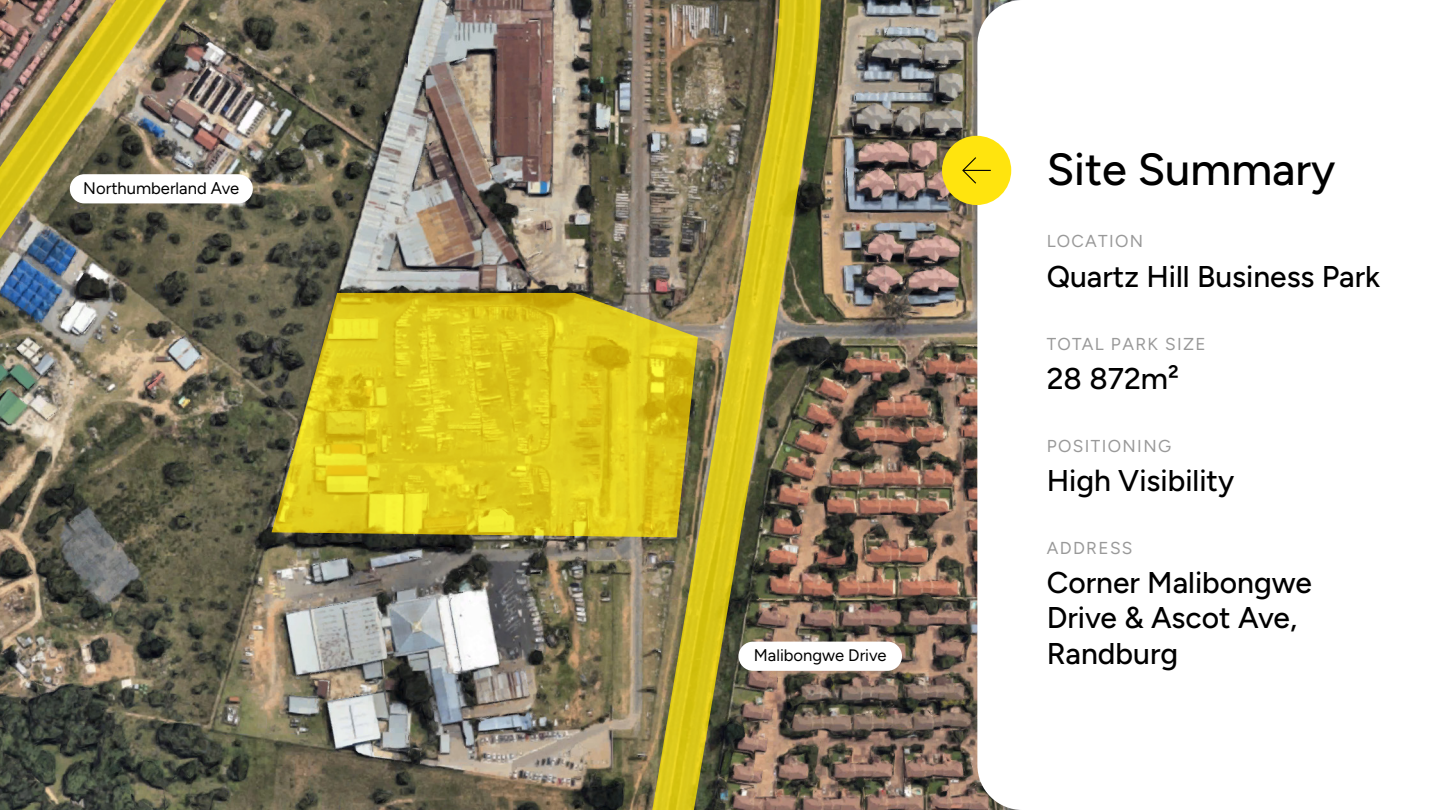
<style>
.page{position:relative;width:1440px;height:810px;background:#fff}
.page>*{position:absolute;margin:0;border:0;box-sizing:border-box;transform-origin:0 0}
.t1{font:500 45px "Figtree";color:#000}
.t2{font:500 30px/35.2px "Figtree";color:#000}
.t3{font:17.25px "Figtree";letter-spacing:.08em;color:#999}
.t4{font:16.58px "Figtree";color:#000}
</style>
<div class="page">
<img style="left:0;top:0;width:977px;height:810px">
<svg style="left:272px;top:293px;width:352px;height:244px;background:#d0be20"></svg>
<img style="left:624px;top:0;width:204px;height:810px">
<div style="left:738px;top:642px;width:164px;height:29px;background:#fff;border-radius:15px"></div>
<img style="left:0;top:0;width:254px;height:699px">
<svg style="left:977px;top:0;width:43px;height:810px"></svg>
<div style="left:942px;top:136px;width:69px;height:69px;background:#ffe40e;border-radius:50%"></div>
<svg style="left:962px;top:157px;width:29px;height:27px"></svg>
<p class="t4" style="left:83px;top:179px;width:158px">Northumberland Ave</p>
<p class="t4" style="left:754px;top:646px;width:134px">Malibongwe Drive</p>
<h1 class="t1" style="left:1047px;top:143px;width:290px">Site Summary</h1>
<p class="t3" style="left:1047px;top:231px;width:98px">LOCATION</p>
<p class="t2" style="left:1047px;top:259px;width:335px">Quartz Hill Business Park</p>
<p class="t3" style="left:1047px;top:334px;width:161px">TOTAL PARK SIZE</p>
<p class="t2" style="left:1047px;top:361px;width:134px">28 872m²</p>
<p class="t3" style="left:1047px;top:436px;width:126px">POSITIONING</p>
<p class="t2" style="left:1047px;top:463px;width:189px">High Visibility</p>
<p class="t3" style="left:1047px;top:538px;width:87px">ADDRESS</p>
<p class="t2" style="left:1047px;top:565px;width:267px">Corner Malibongwe<br>Drive &amp; Ascot Ave,<br>Randburg</p>
</div>
